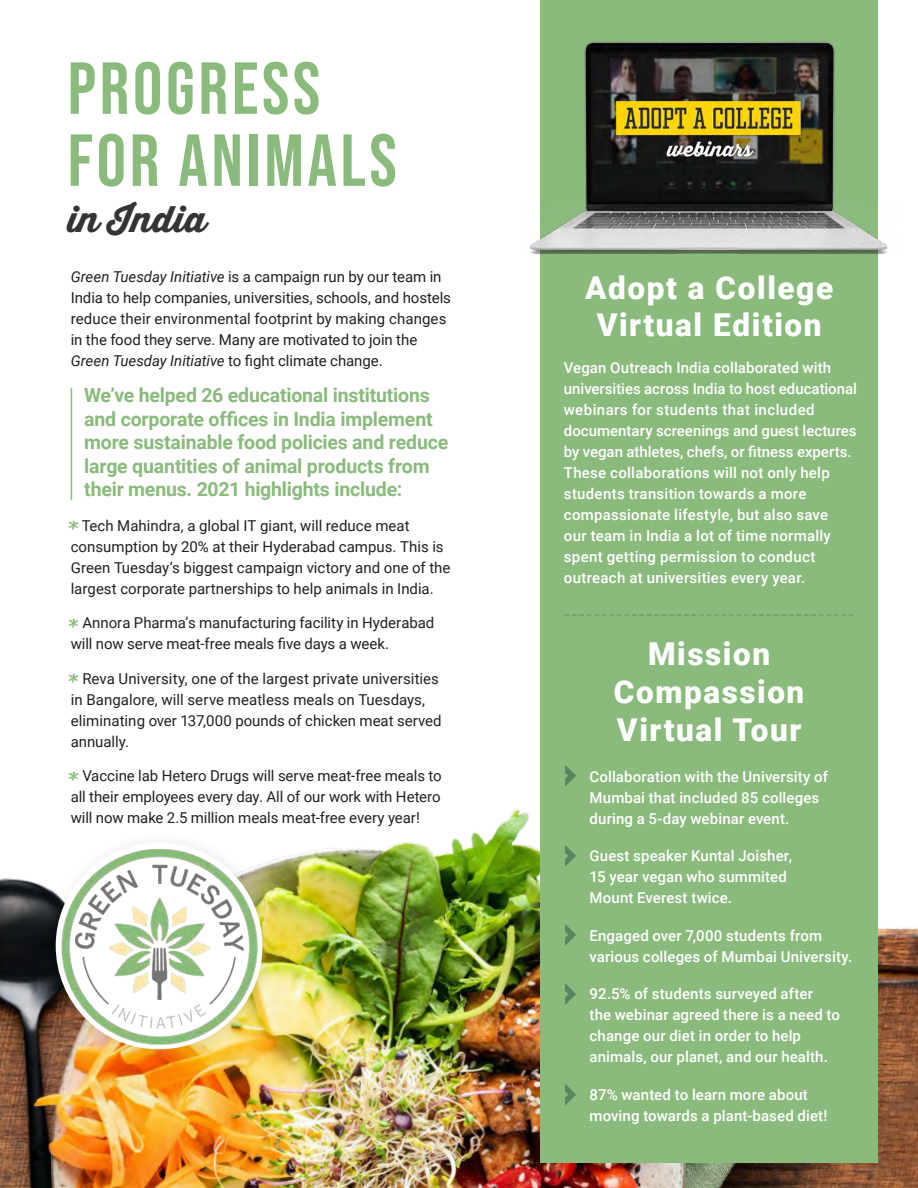
<style>
.page{position:relative;width:918px;height:1188px;background:#fff}
.page>*{position:absolute;margin:0;border:0;box-sizing:border-box;transform-origin:0 0}
.t1{font:700 73.5px/72px "Bebas Neue Pro";letter-spacing:.05em;color:#8aba7c}
.t2{font:36px "Thirsty Script Extrabold Demo";color:#333434}
.t3{font:900 31.5px/37.8px "Roboto";letter-spacing:.05em;color:#fff;text-align:center}
.t4{font:700 31.5px/55.3px "Kalam";color:#8aba7c}
.t5{font:700 19.5px/23.4px "Roboto";letter-spacing:-.01em;color:#8aba7c}
.t6{font:15px/21px "Roboto";color:#231f20}
.t7{font:500 15px/21px "Roboto";letter-spacing:.01em;color:#fff}
.s1{font-style:italic}
</style>
<div class="page">
<img style="left:0;top:809px;width:918px;height:379px">
<div style="left:540px;top:0;width:338px;height:1162px;background:#8aba7c"></div>
<div style="left:42px;top:829px;width:237px;height:237px;background:#231f20;opacity:.11"></div>
<div style="left:56px;top:843px;width:206px;height:206px;background:#fff;border-radius:50%"></div>
<img style="left:61px;top:848px;width:196px;height:196px">
<hr style="left:71px;top:388px;width:1px;height:112px;background:#8aba7c">
<img style="left:530px;top:41px;width:358px;height:214px">
<svg style="left:565px;top:614px;width:288px;height:2px"></svg>
<svg style="left:565px;top:765px;width:11px;height:22px"></svg>
<svg style="left:565px;top:845px;width:11px;height:22px"></svg>
<svg style="left:565px;top:924px;width:11px;height:22px"></svg>
<svg style="left:565px;top:983px;width:11px;height:22px"></svg>
<svg style="left:565px;top:1084px;width:11px;height:22px"></svg>
<h1 class="t1" style="left:68px;top:51px;width:331px">PROGRESS<br>FOR ANIMALS</h1>
<h2 class="t2" style="left:68px;top:192px;width:140px">in India</h2>
<p class="t6" style="left:71px;top:265px;width:382px"><span class="s1">Green Tuesday Initiative</span> is a campaign run by our team in India to help companies, universities, schools, and hostels reduce their environmental footprint by making changes in the food they serve. Many are motivated to join the <span class="s1">Green Tuesday Initiative</span> to fight climate change.</p>
<h3 class="t5" style="left:84px;top:383px;width:366px">We’ve helped 26 educational institutions and corporate offices in India implement more sustainable food policies and reduce large quantities of animal products from their menus. 2021 highlights include:</h3>
<p class="t6" style="left:71px;top:514px;width:381px;text-indent:11px">Tech Mahindra, a global IT giant, will reduce meat consumption by 20% at their Hyderabad campus. This is Green Tuesday’s biggest campaign victory and one of the largest corporate partnerships to help animals in India.</p>
<p class="t6" style="left:71px;top:612px;width:365px;text-indent:12px">Annora Pharma’s manufacturing facility in Hyderabad will now serve meat-free meals five days a week.</p>
<p class="t6" style="left:71px;top:667px;width:372px;text-indent:12px">Reva University, one of the largest private universities in Bangalore, will serve meatless meals on Tuesdays, eliminating over 137,000 pounds of chicken meat served annually.</p>
<p class="t6" style="left:71px;top:765px;width:373px;text-align:justify;text-indent:12px">Vaccine lab Hetero Drugs will serve meat-free meals to all their employees every day. All of our work with Hetero will now make 2.5 million meals meat-free every year!</p>
<h3 class="t4" style="left:66px;top:508px;width:13px">*</h3>
<h3 class="t4" style="left:66px;top:606px;width:13px">* *</h3>
<h3 class="t4" style="left:66px;top:758px;width:13px">*</h3>
<h3 class="t3" style="left:585px;top:267px;width:249px">Adopt a College<br>Virtual Edition</h3>
<p class="t7" style="left:564px;top:357px;width:295px">Vegan Outreach India collaborated with universities across India to host educational webinars for students that included documentary screenings and guest lectures by vegan athletes, chefs, or fitness experts.<br>These collaborations will not only help students transition towards a more compassionate lifestyle, but also save<br>our team in India a lot of time normally spent getting permission to conduct outreach at universities every year.</p>
<h3 class="t3" style="left:614px;top:634px;width:192px">Mission<br>Compassion<br>Virtual Tour</h3>
<p class="t7" style="left:590px;top:765px;width:240px">Collaboration with the University of<br>Mumbai that included 85 colleges during a 5-day webinar event.</p>
<p class="t7" style="left:590px;top:845px;width:204px">Guest speaker Kuntal Joisher,<br>15 year vegan who summited<br>Mount Everest twice.</p>
<p class="t7" style="left:590px;top:924px;width:264px">Engaged over 7,000 students from various colleges of Mumbai University.</p>
<p class="t7" style="left:590px;top:983px;width:252px">92.5% of students surveyed after<br>the webinar agreed there is a need to change our diet in order to help animals, our planet, and our health.</p>
<p class="t7" style="left:590px;top:1083px;width:239px">87% wanted to learn more about moving towards a plant-based diet!</p>
</div>
